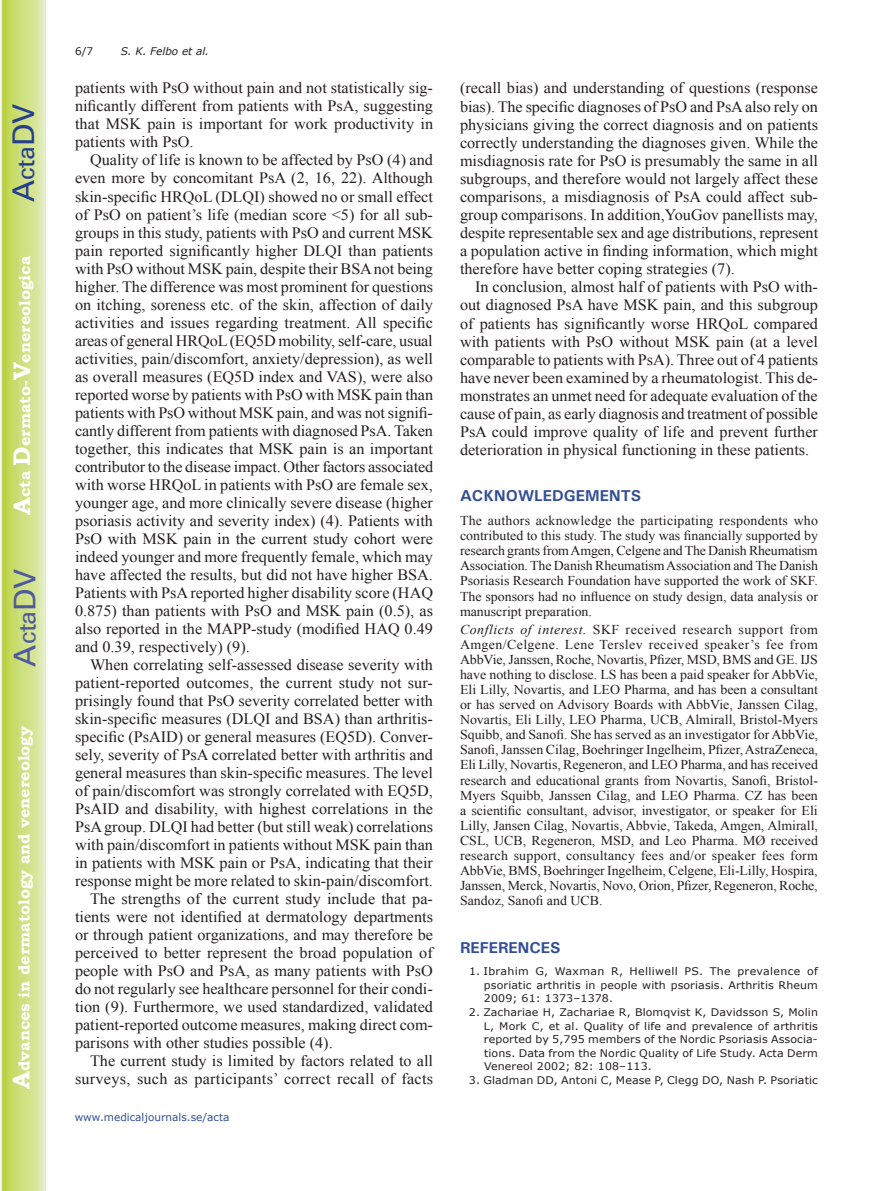
<style>
.page{position:relative;width:893px;height:1191px;background:#fff}
.page>*{position:absolute;margin:0;border:0;box-sizing:border-box;transform-origin:0 0}
.t1{font:30px "Univers";color:#4d5a9e}
.t2{font:30px "Univers";color:#253f8e}
.t3{font:15.75px/18px "Times New Roman";color:#231f20;text-align:justify}
.t4{font:700 15.75px "Bookman Old Style";color:#fff}
.t5{font:700 15.75px "Univers";color:#324f95}
.t6{font:13.5px/15px "Times New Roman";color:#231f20;text-align:justify}
.t7{font:10.5px/13.5px "Verdana";letter-spacing:.01em;color:#231f20;text-align:justify;scale:1.05 1}
.t8{font:10.5px "Verdana";color:#324f95}
.t9{font:italic 10.5px "Verdana";color:#231f20}
.t10{font:10.5px "Verdana";letter-spacing:.01em;color:#231f20}
.s1{font-size:24px}
.s2{font-style:italic}
</style>
<div class="page">
<svg style="left:1px;top:0;width:45px;height:1191px;background:#cfe084"></svg>
<h1 class="t2" style="left:6px;top:202px;width:100px;rotate:-90deg">A<span class="s1">cta</span>DV</h1>
<p class="t4" style="left:15px;top:515px;width:260px;rotate:-90deg"><span class="s1">A</span>cta <span class="s1">D</span>ermato-<span class="s1">V</span>enereologica</p>
<h1 class="t1" style="left:7px;top:666px;width:100px;rotate:-90deg">A<span class="s1">cta</span>DV</h1>
<p class="t4" style="left:15px;top:1088px;width:364px;rotate:-90deg"><span class="s1">A</span>dvances in dermatology and venereology</p>
<p class="t10" style="left:75px;top:44px;width:20px">6/7</p>
<p class="t9" style="left:121px;top:44px;width:90px">S. K. Felbo et al.</p>
<p class="t3" style="left:75px;top:79px;width:360px">patients with PsO without pain and not statistically sig&shy;nificantly different from patients with PsA, suggesting that MSK pain is important for work productivity in patients with PsO.</p>
<p class="t3" style="left:75px;top:151px;width:360px;text-indent:15px">Quality of life is known to be affected by PsO (4) and even more by concomitant PsA (2, 16, 22). Although skin-specific HRQoL (DLQI) showed no or small effect of PsO on patient’s life (median score &lt;5) for all sub&shy;groups in this study, patients with PsO and current MSK pain reported significantly higher DLQI than patients with PsO without MSK pain, despite their BSA not being higher. The difference was most prominent for questions on itching, soreness etc. of the skin, affection of daily activities and issues regarding treatment. All specific areas of general HRQoL (EQ5D mobility, self-care, usual activities, pain/discomfort, anxiety/depression), as well as overall measures (EQ5D index and VAS), were also reported worse by patients with PsO with MSK pain than patients with PsO without MSK pain, and was not signifi&shy;cantly different from patients with diagnosed PsA. Taken together, this indicates that MSK pain is an important contributor to the disease impact. Other factors associated with worse HRQoL in patients with PsO are female sex, younger age, and more clinically severe disease (higher psoriasis activity and severity index) (4). Patients with PsO with MSK pain in the current study cohort were indeed younger and more frequently female, which may have affected the results, but did not have higher BSA.<br>Patients with PsA reported higher disability score (HAQ 0.875) than patients with PsO and MSK pain (0.5), as also reported in the MAPP-study (modified HAQ 0.49 and 0.39, respectively) (9).</p>
<p class="t3" style="left:90px;top:655px;width:344px">When correlating self-assessed disease severity with</p>
<p class="t3" style="left:75px;top:673px;width:359px">patient-reported outcomes, the current study not sur-</p>
<p class="t3" style="left:75px;top:691px;width:359px">prisingly found that PsO severity correlated better with</p>
<p class="t3" style="left:75px;top:709px;width:359px">skin-specific measures (DLQI and BSA) than arthritis-</p>
<p class="t3" style="left:75px;top:727px;width:359px">specific (PsAID) or general measures (EQ5D). Conver-</p>
<p class="t3" style="left:75px;top:745px;width:360px">sely, severity of PsA correlated better with arthritis and</p>
<p class="t3" style="left:75px;top:763px;width:360px">general measures than skin-specific measures. The level</p>
<p class="t3" style="left:75px;top:781px;width:359px">of pain/discomfort was strongly correlated with EQ5D,</p>
<p class="t3" style="left:75px;top:799px;width:359px">PsAID and disability, with highest correlations in the</p>
<p class="t3" style="left:75px;top:817px;width:360px">PsA group. DLQI had better (but still weak) correlations</p>
<p class="t3" style="left:75px;top:835px;width:360px">with pain/discomfort in patients without MSK pain than</p>
<p class="t3" style="left:75px;top:853px;width:359px">in patients with MSK pain or PsA, indicating that their</p>
<p class="t3" style="left:75px;top:871px;width:360px">response might be more related to skin-pain/discomfort.</p>
<p class="t3" style="left:90px;top:889px;width:344px">The strengths of the current study include that pa-</p>
<p class="t3" style="left:75px;top:907px;width:360px">tients were not identified at dermatology departments</p>
<p class="t3" style="left:75px;top:925px;width:360px">or through patient organizations, and may therefore be</p>
<p class="t3" style="left:75px;top:943px;width:359px">perceived to better represent the broad population of</p>
<p class="t3" style="left:75px;top:961px;width:359px">people with PsO and PsA, as many patients with PsO</p>
<p class="t3" style="left:75px;top:979px;width:359px">do not regularly see healthcare personnel for their condi-</p>
<p class="t3" style="left:75px;top:997px;width:359px">tion (9). Furthermore, we used standardized, validated</p>
<p class="t3" style="left:75px;top:1015px;width:359px">patient-reported outcome measures, making direct com-</p>
<p class="t3" style="left:75px;top:1033px;width:259px">parisons with other studies possible (4).</p>
<p class="t3" style="left:90px;top:1051px;width:345px">The current study is limited by factors related to all</p>
<p class="t3" style="left:75px;top:1069px;width:360px">surveys, such as participants’ correct recall of facts</p>
<p class="t8" style="left:75px;top:1110px;width:156px">www.medicaljournals.se/acta</p>
<p class="t3" style="left:460px;top:79px;width:360px">(recall bias) and understanding of questions (response bias). The specific diagnoses of PsO and PsA also rely on physicians giving the correct diagnosis and on patients correctly understanding the diagnoses given. While the misdiagnosis rate for PsO is presumably the same in all subgroups, and therefore would not largely affect these comparisons, a misdiagnosis of PsA could affect sub&shy;group comparisons. In addition,YouGov panellists may, despite representable sex and age distributions, represent a population active in finding information, which might therefore have better coping strategies (7).</p>
<p class="t3" style="left:460px;top:278px;width:360px;text-indent:15px">In conclusion, almost half of patients with PsO with&shy;out diagnosed PsA have MSK pain, and this subgroup of patients has significantly worse HRQoL compared with patients with PsO without MSK pain (at a level comparable to patients with PsA). Three out of 4 patients have never been examined by a rheumatologist. This de&shy;monstrates an unmet need for adequate evaluation of the cause of pain, as early diagnosis and treatment of possible PsA could improve quality of life and prevent further deterioration in physical functioning in these patients.</p>
<p class="t5" style="left:460px;top:485px;width:183px">ACKNOWLEDGEMENTS</p>
<p class="t6" style="left:460px;top:513px;width:360px">The authors acknowledge the participating respondents who contributed to this study. The study was financially supported by research grants from Amgen, Celgene and The Danish Rheumatism Association. The Danish Rheumatism Association and The Danish Psoriasis Research Foundation have supported the work of SKF.<br>The sponsors had no influence on study design, data analysis or manuscript preparation.</p>
<p class="t6" style="left:460px;top:621px;width:360px"><span class="s2">Conflicts of interest.</span> SKF received research support from Amgen/Celgene. Lene Terslev received speaker’s fee from AbbVie, Janssen, Roche, Novartis, Pfizer, MSD, BMS and GE. IJS have nothing to disclose. LS has been a paid speaker for AbbVie, Eli Lilly, Novartis, and LEO Pharma, and has been a consultant or has served on Advisory Boards with AbbVie, Janssen Cilag, Novartis, Eli Lilly, LEO Pharma, UCB, Almirall, Bristol-Myers Squibb, and Sanofi. She has served as an investigator for AbbVie, Sanofi, Janssen Cilag, Boehringer Ingelheim, Pfizer, AstraZeneca, Eli Lilly, Novartis, Regeneron, and LEO Pharma, and has received research and educational grants from Novartis, Sanofi, Bristol-Myers Squibb, Janssen Cilag, and LEO Pharma. CZ has been a scientific consultant, advisor, investigator, or speaker for Eli Lilly, Jansen Cilag, Novartis, Abbvie, Takeda, Amgen, Almirall, CSL, UCB, Regeneron, MSD, and Leo Pharma. MØ received research support, consultancy fees and/or speaker fees form AbbVie, BMS, Boehringer Ingelheim, Celgene, Eli-Lilly, Hospira, Janssen, Merck, Novartis, Novo, Orion, Pfizer, Regeneron, Roche, Sandoz, Sanofi and UCB.</p>
<p class="t5" style="left:460px;top:937px;width:102px">REFERENCES</p>
<p class="t7" style="left:484px;top:964px;width:320px;text-indent:-15px">1. Ibrahim G, Waxman R, Helliwell PS. The prevalence of psoriatic arthritis in people with psoriasis. Arthritis Rheum 2009; 61: 1373–1378.</p>
<p class="t7" style="left:484px;top:1005px;width:320px;text-indent:-15px">2. Zachariae H, Zachariae R, Blomqvist K, Davidsson S, Molin L, Mork C, et al. Quality of life and prevalence of arthritis reported by 5,795 members of the Nordic Psoriasis Associa&shy;tions. Data from the Nordic Quality of Life Study. Acta Derm Venereol 2002; 82: 108–113.</p>
<p class="t7" style="left:469px;top:1073px;width:334px">3. Gladman DD, Antoni C, Mease P, Clegg DO, Nash P. Psoriatic</p>
</div>
